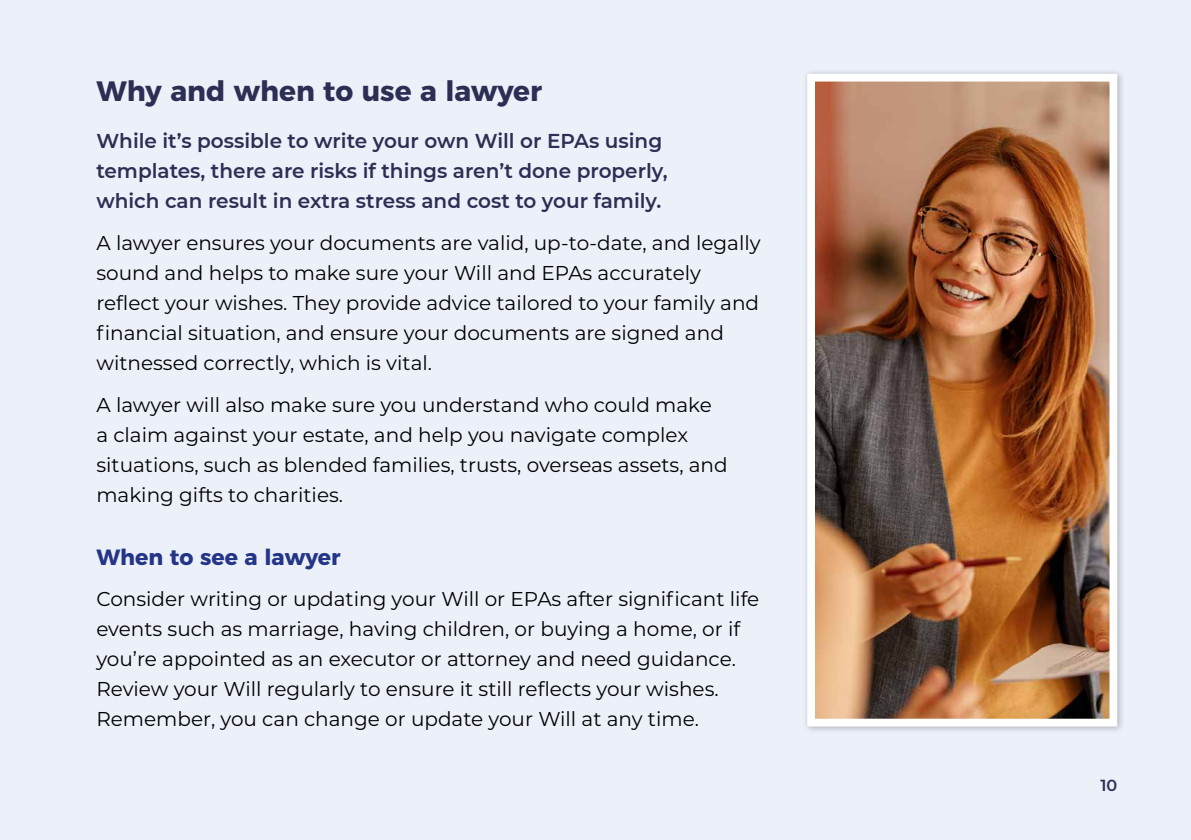
<style>
.page{position:relative;width:1191px;height:840px;background:#fff}
.page>*{position:absolute;margin:0;border:0;box-sizing:border-box;transform-origin:0 0}
.t1{font:700 28px "Montserrat";color:#2d2e53}
.t2{font:700 22px "Montserrat";color:#243588}
.t3{font:20px/30px "Montserrat";color:#000}
.t4{font:600 20px/30px "Montserrat";color:#2d2e53}
.t5{font:600 16px "Montserrat";color:#2d2e53}
</style>
<div class="page">
<div style="left:0;top:0;width:1191px;height:839px;background:#ebf0f9"></div>
<div style="left:801px;top:68px;width:324px;height:666px;background:#000;opacity:.25"></div>
<img style="left:816px;top:83px;width:292px;height:634px">
<div style="left:807px;top:74px;width:310px;height:652px;border:8px solid #fff"></div>
<h1 class="t1" style="left:96px;top:68px;width:447px">Why and when to use a lawyer</h1>
<p class="t4" style="left:96px;top:125px;width:573px">While it’s possible to write your own Will or EPAs using templates, there are risks if things aren’t done properly, which can result in extra stress and cost to your family.</p>
<p class="t3" style="left:96px;top:227px;width:666px">A lawyer ensures your documents are valid, up-to-date, and legally sound and helps to make sure your Will and EPAs accurately reflect your wishes. They provide advice tailored to your family and financial situation, and ensure your documents are signed and witnessed correctly, which is vital.</p>
<p class="t3" style="left:96px;top:388px;width:633px">A lawyer will also make sure you understand who could make a claim against your estate, and help you navigate complex situations, such as blended families, trusts, overseas assets, and making gifts to charities.</p>
<p class="t2" style="left:96px;top:538px;width:246px">When to see a lawyer</p>
<p class="t3" style="left:96px;top:583px;width:664px">Consider writing or updating your Will or EPAs after significant life events such as marriage, having children, or buying a home, or if you’re appointed as an executor or attorney and need guidance.<br>Review your Will regularly to ensure it still reflects your wishes.<br>Remember, you can change or update your Will at any time.</p>
<p class="t5" style="left:1100px;top:773px;width:18px">10</p>
</div>
